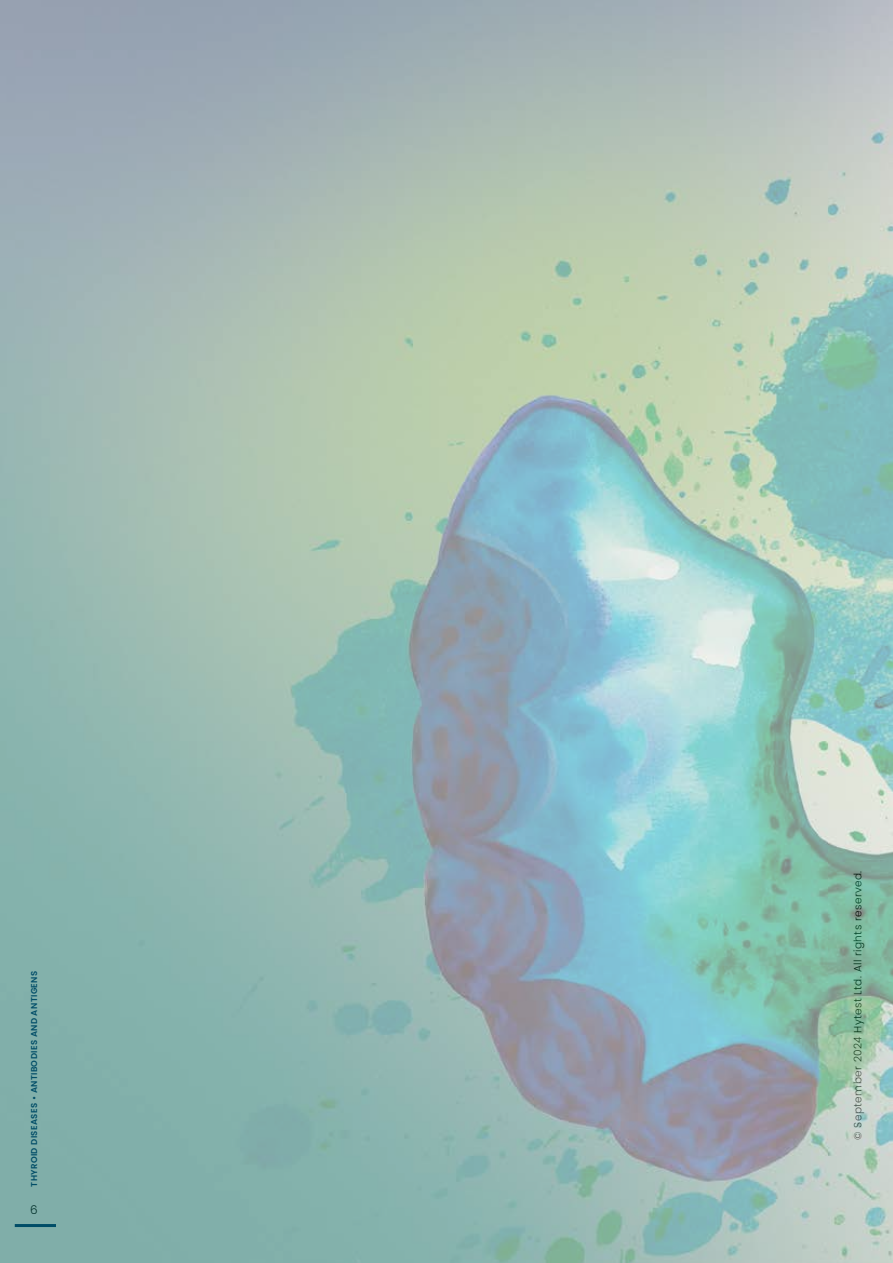
<style>
.page{position:relative;width:893px;height:1263px;background:#fff}
.page>*{position:absolute;margin:0;border:0;box-sizing:border-box;transform-origin:0 0}
.t1{font:300 12px "Poppins";color:#000}
.t2{font:300 10.5px "Poppins";letter-spacing:.04em;color:#000}
.t3{font:600 8.55px "Poppins";letter-spacing:.04em;color:#003d7c}
</style>
<div class="page">
<img style="left:0;top:0;width:893px;height:1263px">
<p class="t3" style="left:29px;top:1187px;width:217px;rotate:-90deg">THYROID DISEASES • ANTIBODIES AND ANTIGENS</p>
<p class="t1" style="left:30px;top:1202px;width:9px">6</p>
<p class="t2" style="left:852px;top:1140px;width:270px;rotate:-90deg">© September 2024 Hytest Ltd. All rights reserved.</p>
</div>
